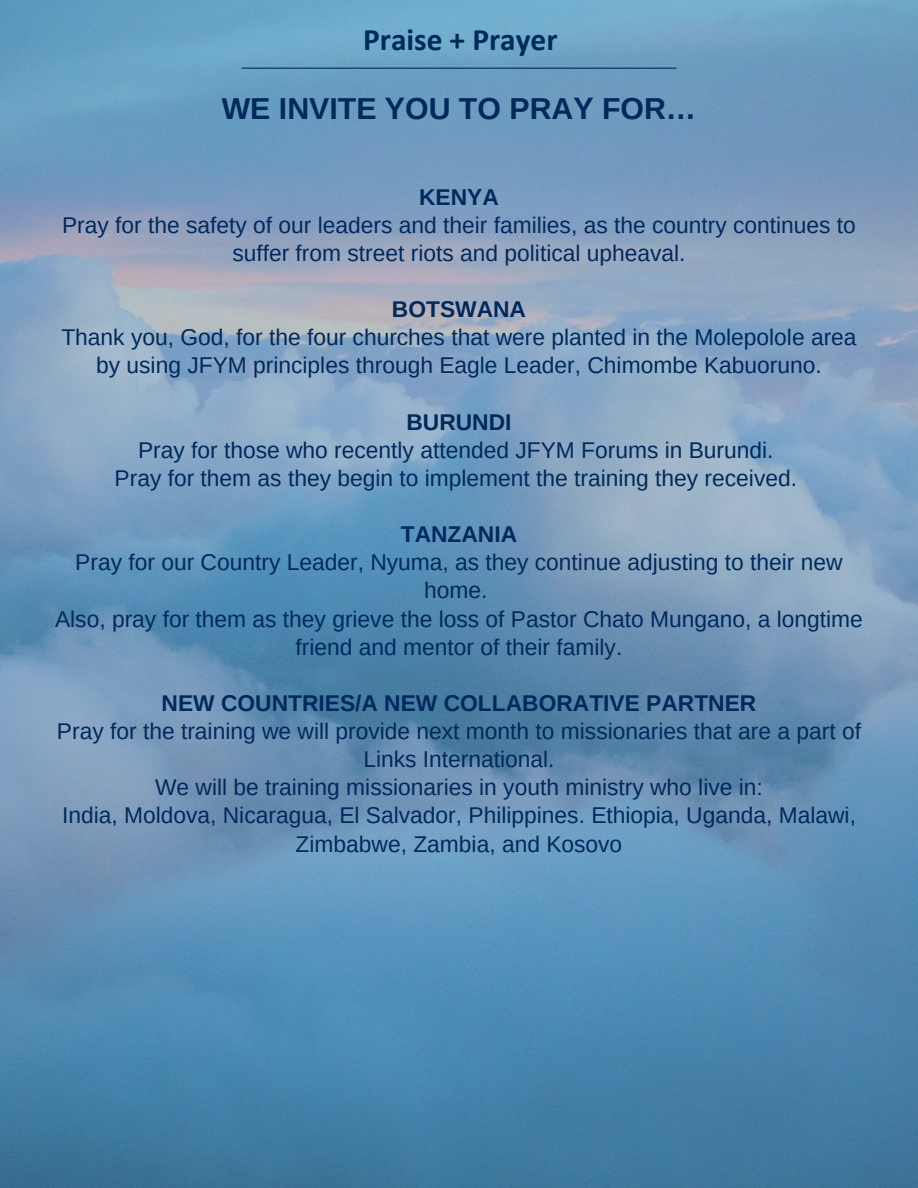
<style>
.page{position:relative;width:918px;height:1188px;background:#fff}
.page>*{position:absolute;margin:0;border:0;box-sizing:border-box;transform-origin:0 0}
.t1{font:700 31.35px "Calibri";color:#002a5c}
.t2{font:700 30.3px "Arimo";color:#002a5c}
.t3{font:22.8px/28.2px "Arimo";color:#002a5c;text-align:center}
.t4{font:700 22.8px "Arimo";color:#002a5c}
</style>
<div class="page">
<img style="left:0;top:0;width:918px;height:1188px">
<hr style="left:242px;top:68px;width:434px;height:1px;background:#002a5c">
<p class="t1" style="left:363px;top:20px;width:196px">Praise + Prayer</p>
<p class="t2" style="left:222px;top:92px;width:476px">WE INVITE YOU TO PRAY FOR…</p>
<p class="t4" style="left:419px;top:184px;width:81px">KENYA</p>
<p class="t3" style="left:62px;top:211px;width:795px">Pray for the safety of our leaders and their families, as the country continues to suffer from street riots and political upheaval.</p>
<p class="t4" style="left:392px;top:297px;width:136px">BOTSWANA</p>
<p class="t3" style="left:61px;top:323px;width:797px">Thank you, God, for the four churches that were planted in the Molepolole area by using JFYM principles through Eagle Leader, Chimombe Kabuoruno.</p>
<p class="t4" style="left:406px;top:409px;width:107px">BURUNDI</p>
<p class="t3" style="left:138px;top:436px;width:637px">Pray for those who recently attended JFYM Forums in Burundi.</p>
<p class="t3" style="left:115px;top:464px;width:684px">Pray for them as they begin to implement the training they received.</p>
<p class="t4" style="left:401px;top:522px;width:118px">TANZANIA</p>
<p class="t3" style="left:75px;top:548px;width:769px">Pray for our Country Leader, Nyuma, as they continue adjusting to their new home.</p>
<p class="t3" style="left:55px;top:605px;width:809px">Also, pray for them as they grieve the loss of Pastor Chato Mungano, a longtime friend and mentor of their family.</p>
<p class="t4" style="left:162px;top:690px;width:596px">NEW COUNTRIES/A NEW COLLABORATIVE PARTNER</p>
<p class="t3" style="left:57px;top:717px;width:806px">Pray for the training we will provide next month to missionaries that are a part of<br>Links International.</p>
<p class="t3" style="left:155px;top:773px;width:609px">We will be training missionaries in youth ministry who live in:</p>
<p class="t3" style="left:62px;top:801px;width:795px">India, Moldova, Nicaragua, El Salvador, Philippines. Ethiopia, Uganda, Malawi,<br>Zimbabwe, Zambia, and Kosovo</p>
</div>
